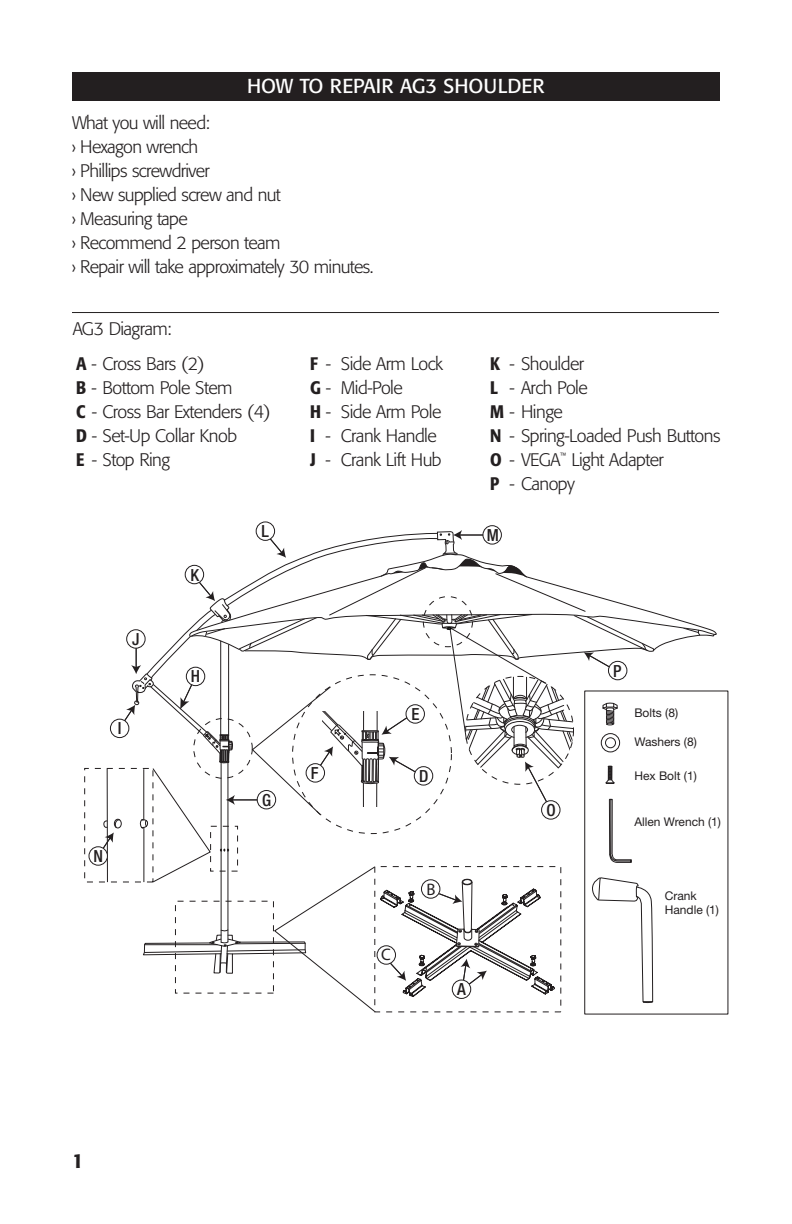
<style>
.page{position:relative;width:792px;height:1224px;background:#fff}
.page>*{position:absolute;margin:0;border:0;box-sizing:border-box;transform-origin:0 0}
.t1{font:20px "Formata";color:#fff}
.t2{font:500 20px "Formata";color:#231f20}
.t3{font:300 18px/24px "Formata";letter-spacing:-.03em;color:#231f20}
.t4{font:500 condensed 16.8px "Helvetica Neue";color:#231f20}
.t5{font:16.8px "Myriad Pro";color:#231f20}
.t6{font:12px/14.4px "Helvetica Neue";color:#231f20}
.s1{font-weight:500;font-stretch:condensed}
</style>
<div class="page">
<div style="left:72px;top:72px;width:647px;height:28px;background:#231f20"></div>
<hr style="left:72px;top:312px;width:647px;height:1px;background:#231f20">
<div style="left:84px;top:768px;width:69px;height:114px;border:1px dashed #231f20"></div>
<div style="left:88px;top:846px;width:20px;height:20px;border:1px solid #231f20;border-radius:50%"></div>
<svg style="left:99px;top:521px;width:618px;height:492px"></svg>
<p class="t1" style="left:247px;top:77px;width:299px">HOW TO REPAIR AG3 SHOULDER</p>
<p class="t3" style="left:72px;top:112px;width:303px">What you will need:<br>› Hexagon wrench<br>› Phillips screwdriver<br>› New supplied screw and nut<br>› Measuring tape<br>› Recommend 2 person team<br>› Repair will take approximately 30 minutes.</p>
<p class="t3" style="left:73px;top:318px;width:100px">AG3 Diagram:</p>
<p class="t3" style="left:76px;top:353px;width:130px"><span class="s1">A</span> - Cross Bars (2)</p>
<p class="t3" style="left:310px;top:353px;width:134px"><span class="s1">F</span> - Side Arm Lock</p>
<p class="t3" style="left:490px;top:353px;width:95px"><span class="s1">K</span> - Shoulder</p>
<p class="t3" style="left:76px;top:377px;width:158px"><span class="s1">B</span> - Bottom Pole Stem</p>
<p class="t3" style="left:310px;top:377px;width:94px"><span class="s1">G</span> - Mid-Pole</p>
<p class="t3" style="left:490px;top:377px;width:99px"><span class="s1">L</span> - Arch Pole</p>
<p class="t3" style="left:76px;top:401px;width:196px"><span class="s1">C</span> - Cross Bar Extenders (4)</p>
<p class="t3" style="left:310px;top:401px;width:133px"><span class="s1">H</span> - Side Arm Pole</p>
<p class="t3" style="left:490px;top:401px;width:74px"><span class="s1">M</span> - Hinge</p>
<p class="t3" style="left:76px;top:425px;width:162px"><span class="s1">D</span> - Set-Up Collar Knob</p>
<p class="t3" style="left:310px;top:425px;width:128px"><span class="s1">I</span> - Crank Handle</p>
<p class="t3" style="left:490px;top:425px;width:232px"><span class="s1">N</span> - Spring-Loaded Push Buttons</p>
<p class="t3" style="left:76px;top:449px;width:95px"><span class="s1">E</span> - Stop Ring</p>
<p class="t3" style="left:310px;top:449px;width:133px"><span class="s1">J</span> - Crank Lift Hub</p>
<p class="t3" style="left:490px;top:449px;width:175px"><span class="s1">O</span> - VEGA<sup>™</sup> Light Adapter<br><span class="s1">P</span> - Canopy</p>
<p class="t4" style="left:132px;top:633px;width:9px">J</p>
<p class="t4" style="left:118px;top:722px;width:5px">I</p>
<p class="t4" style="left:94px;top:850px;width:11px">N</p>
<p class="t4" style="left:191px;top:569px;width:10px">K</p>
<p class="t4" style="left:191px;top:670px;width:11px">H</p>
<p class="t4" style="left:262px;top:525px;width:9px">L</p>
<p class="t4" style="left:487px;top:529px;width:14px">M</p>
<p class="t4" style="left:262px;top:794px;width:10px">G</p>
<p class="t4" style="left:613px;top:665px;width:10px">P</p>
<p class="t4" style="left:411px;top:708px;width:10px">E</p>
<p class="t6" style="left:634px;top:707px;width:45px">Bolts (8)</p>
<p class="t6" style="left:634px;top:736px;width:64px">Washers (8)</p>
<p class="t6" style="left:634px;top:770px;width:64px">Hex Bolt (1)</p>
<p class="t6" style="left:634px;top:816px;width:88px">Allen Wrench (1)</p>
<p class="t4" style="left:311px;top:767px;width:9px">F</p>
<p class="t4" style="left:419px;top:770px;width:11px">D</p>
<p class="t4" style="left:546px;top:804px;width:11px">O</p>
<p class="t5" style="left:381px;top:948px;width:11px">C</p>
<p class="t5" style="left:426px;top:883px;width:11px">B</p>
<p class="t4" style="left:457px;top:983px;width:10px">A</p>
<p class="t6" style="left:665px;top:889px;width:56px">Crank<br>Handle (1)</p>
<p class="t2" style="left:72px;top:1152px;width:13px">1</p>
</div>
